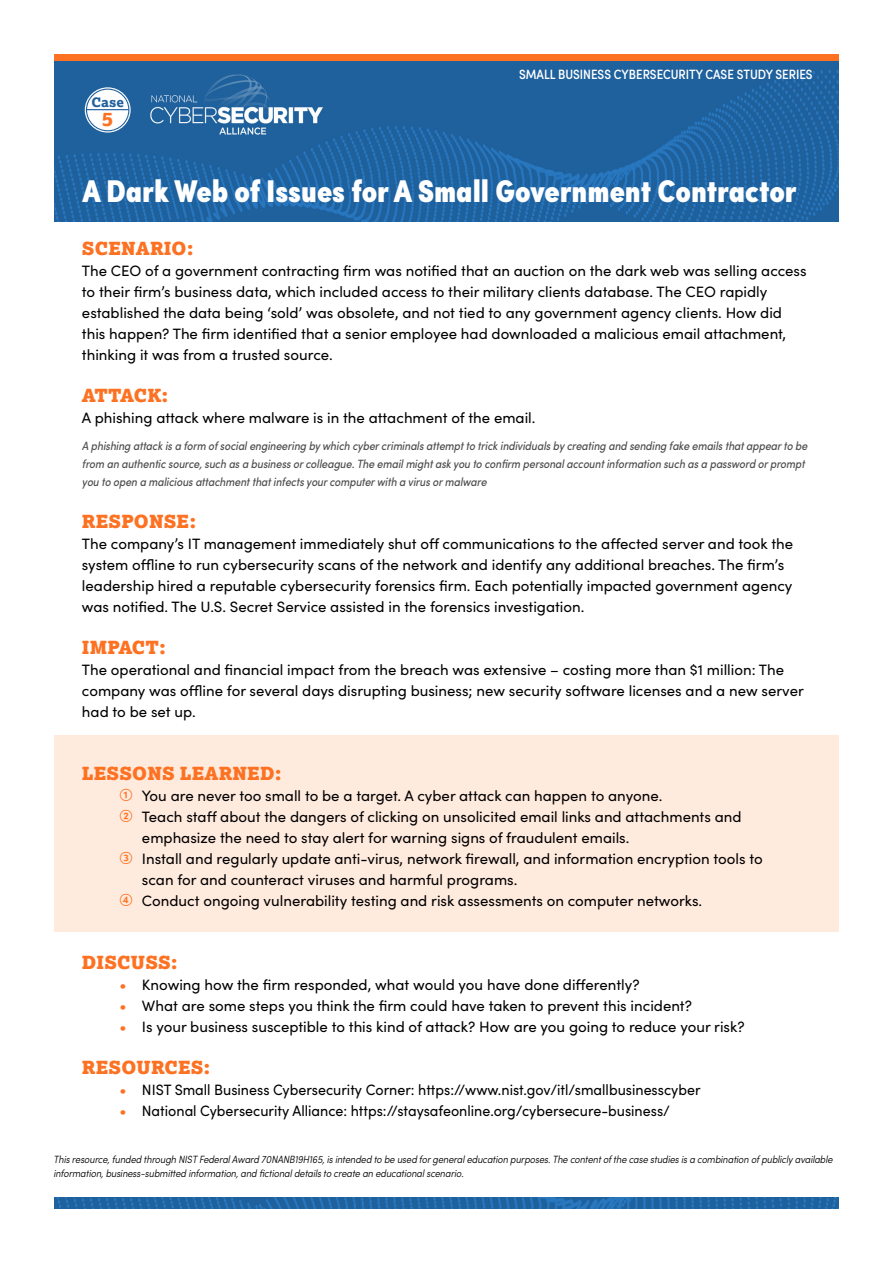
<style>
.page{position:relative;width:893px;height:1263px;background:#fff}
.page>*{position:absolute;margin:0;border:0;box-sizing:border-box;transform-origin:0 0}
.t1{font:900 condensed 31.5px "Sofia Pro";color:#fff}
.t2{font:800 19.5px "Lexia";color:#fd7222}
.t3{font:900 18px "Lexia";letter-spacing:.01em;color:#fd7222}
.bullet_text{font:15px/21px "Sofia Pro";color:#000}
.bullet_text-2{font:15px "Sofia Pro";color:#000;scale:.95 1}
.t4{font:500 condensed 13.5px "Sofia Pro";color:#fff}
.t5{font:800 13.05px "Lexia";color:#1f619d}
.t6{font:italic condensed 12px/18px "Sofia Pro";color:#4d4d4d}
.t7{font:italic 300 condensed 10.5px/13.5px "Sofia Pro";color:#000}
.s1{font-size:18px;color:#fd7222}
.s2{font-weight:700;color:#fd7222}
</style>
<div class="page">
<div style="left:54px;top:736px;width:785px;height:196px;background:#ffeade"></div>
<img style="left:54px;top:60px;width:785px;height:162px">
<img style="left:54px;top:1197px;width:785px;height:12px">
<div style="left:54px;top:54px;width:785px;height:6px;background:#fd7222"></div>
<div style="left:86px;top:89px;width:43px;height:42px;background:#fff;border-radius:50%"></div>
<div style="left:86px;top:89px;width:43px;height:42px;border:1px solid #fff;border-radius:50%"></div>
<div style="left:86px;top:88px;width:43px;height:43px;border:1px solid #1f619d;border-radius:50%"></div>
<hr style="left:86px;top:109px;width:43px;height:1px;background:#1f619d">
<div style="left:85px;top:87px;width:46px;height:46px;border:1px solid #fff;border-radius:50%"></div>
<p class="t5" style="left:91px;top:94px;width:34px">Case</p>
<p class="t2" style="left:102px;top:106px;width:13px">5</p>
<p class="t4" style="left:519px;top:66px;width:295px">SMALL BUSINESS CYBERSECURITY CASE STUDY SERIES</p>
<p class="t1" style="left:82px;top:171px;width:716px">A Dark Web of Issues for A Small Government Contractor</p>
<p class="t3" style="left:82px;top:237px;width:113px">SCENARIO:</p>
<p class="bullet_text" style="left:82px;top:260px;width:726px">The CEO of a government contracting firm was notified that an auction on the dark web was selling access to their firm’s business data, which included access to their military clients database. The CEO rapidly established the data being ‘sold’ was obsolete, and not tied to any government agency clients. How did this happen? The firm identified that a senior employee had downloaded a malicious email attachment, thinking it was from a trusted source.</p>
<p class="t3" style="left:82px;top:384px;width:88px">ATTACK:</p>
<p class="bullet_text" style="left:82px;top:407px;width:455px">A phishing attack where malware is in the attachment of the email.</p>
<p class="t6" style="left:82px;top:437px;width:727px">A phishing attack is a form of social engineering by which cyber criminals attempt to trick individuals by creating and sending fake emails that appear to be from an authentic source, such as a business or colleague. The email might ask you to confirm personal account information such as a password or prompt you to open a malicious attachment that infects your computer with a virus or malware</p>
<p class="t3" style="left:82px;top:510px;width:116px">RESPONSE:</p>
<p class="bullet_text" style="left:82px;top:533px;width:713px">The company’s IT management immediately shut off communications to the affected server and took the system offline to run cybersecurity scans of the network and identify any additional breaches. The firm’s leadership hired a reputable cybersecurity forensics firm. Each potentially impacted government agency was notified. The U.S. Secret Service assisted in the forensics investigation.</p>
<p class="t3" style="left:82px;top:636px;width:86px">IMPACT:</p>
<p class="bullet_text" style="left:82px;top:659px;width:723px">The operational and financial impact from the breach was extensive – costing more than $1 million: The company was offline for several days disrupting business; new security software licenses and a new server had to be set up.</p>
<p class="t3" style="left:82px;top:762px;width:201px">LESSONS LEARNED:</p>
<p class="bullet_text" style="left:119px;top:785px;width:544px"><span class="s1">1</span> You are never too small to be a target. A cyber attack can happen to anyone.</p>
<p class="bullet_text" style="left:142px;top:806px;width:601px;text-indent:-22px"><span class="s1">2</span> Teach staff about the dangers of clicking on unsolicited email links and attachments and emphasize the need to stay alert for warning signs of fraudulent emails.</p>
<p class="bullet_text" style="left:142px;top:848px;width:622px;text-indent:-22px"><span class="s1">3</span> Install and regularly update anti-virus, network firewall, and information encryption tools to scan for and counteract viruses and harmful programs.</p>
<p class="bullet_text" style="left:119px;top:890px;width:584px"><span class="s1">4</span> Conduct ongoing vulnerability testing and risk assessments on computer networks.</p>
<p class="t3" style="left:82px;top:951px;width:97px">DISCUSS:</p>
<p class="bullet_text" style="left:119px;top:974px;width:522px"><span class="s2">•</span> Knowing how the firm responded, what would you have done differently?</p>
<p class="bullet_text" style="left:119px;top:995px;width:574px"><span class="s2">•</span> What are some steps you think the firm could have taken to prevent this incident?</p>
<p class="bullet_text" style="left:119px;top:1016px;width:627px"><span class="s2">•</span> Is your business susceptible to this kind of attack? How are you going to reduce your risk?</p>
<p class="t3" style="left:82px;top:1056px;width:130px">RESOURCES:</p>
<p class="bullet_text-2" style="left:119px;top:1079px;width:613px"><span class="s2">•</span> NIST Small Business Cybersecurity Corner: https://www.nist.gov/itl/smallbusinesscyber</p>
<p class="bullet_text-2" style="left:119px;top:1100px;width:581px"><span class="s2">•</span> National Cybersecurity Alliance: https://staysafeonline.org/cybersecure-business/</p>
<p class="t7" style="left:53px;top:1152px;width:781px">This resource, funded through NIST Federal Award 70NANB19H165, is intended to be used for general education purposes. The content of the case studies is a combination of publicly available information, business-submitted information, and fictional details to create an educational scenario.</p>
</div>
